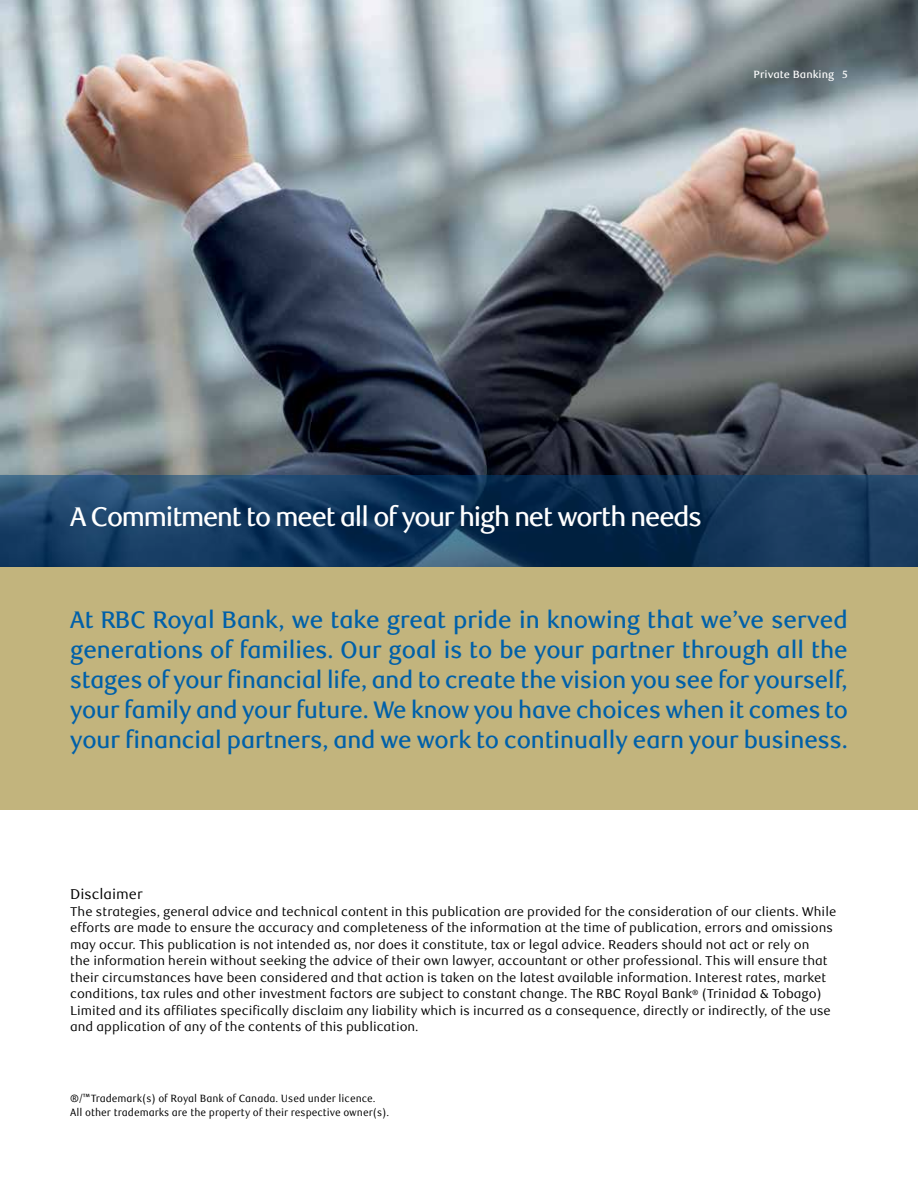
<style>
.page{position:relative;width:918px;height:1188px;background:#fff}
.page>*{position:absolute;margin:0;border:0;box-sizing:border-box;transform-origin:0 0}
.t1{font:500 27px "RBC Display";letter-spacing:-.04em;color:#fff}
.t2{font:500 24px/30px "RBC Display";color:#0060a9;text-align:justify}
.t3{font:14.25px "RBC Text";color:#000}
.t4{font:12.75px/16.5px "RBC Text";color:#000}
.t5{font:10.5px/13.5px "RBC Text Cond";color:#000}
.t6{font:500 10.5px "RBC Text";color:#fff}
</style>
<div class="page">
<div style="left:0;top:467px;width:918px;height:343px;background:#c2b47d"></div>
<img style="left:0;top:0;width:918px;height:475px">
<svg style="left:0;top:475px;width:918px;height:92px;background:#14385c"></svg>
<p class="t6" style="left:754px;top:68px;width:96px">Private Banking 5</p>
<h1 class="t1" style="left:70px;top:501px;width:633px">A Commitment to meet all of your high net worth needs</h1>
<p class="t2" style="left:70px;top:605px;width:779px">At RBC Royal Bank, we take great pride in knowing that we’ve served generations of families. Our goal is to be your partner through all the stages of your financial life, and to create the vision you see for yourself, your family and your future. We know you have choices when it comes to your financial partners, and we work to continually earn your business.</p>
<p class="t3" style="left:70px;top:886px;width:74px">Disclaimer</p>
<p class="t4" style="left:70px;top:903px;width:768px">The strategies, general advice and technical content in this publication are provided for the consideration of our clients. While efforts are made to ensure the accuracy and completeness of the information at the time of publication, errors and omissions may occur. This publication is not intended as, nor does it constitute, tax or legal advice. Readers should not act or rely on<br>the information herein without seeking the advice of their own lawyer, accountant or other professional. This will ensure that their circumstances have been considered and that action is taken on the latest available information. Interest rates, market conditions, tax rules and other investment factors are subject to constant change. The RBC Royal Bank<sup>®</sup> (Trinidad &amp; Tobago)<br>Limited and its affiliates specifically disclaim any liability which is incurred as a consequence, directly or indirectly, of the use and application of any of the contents of this publication.</p>
<p class="t5" style="left:70px;top:1092px;width:321px">®/™Trademark(s) of Royal Bank of Canada. Used under licence.<br>All other trademarks are the property of their respective owner(s).</p>
</div>
